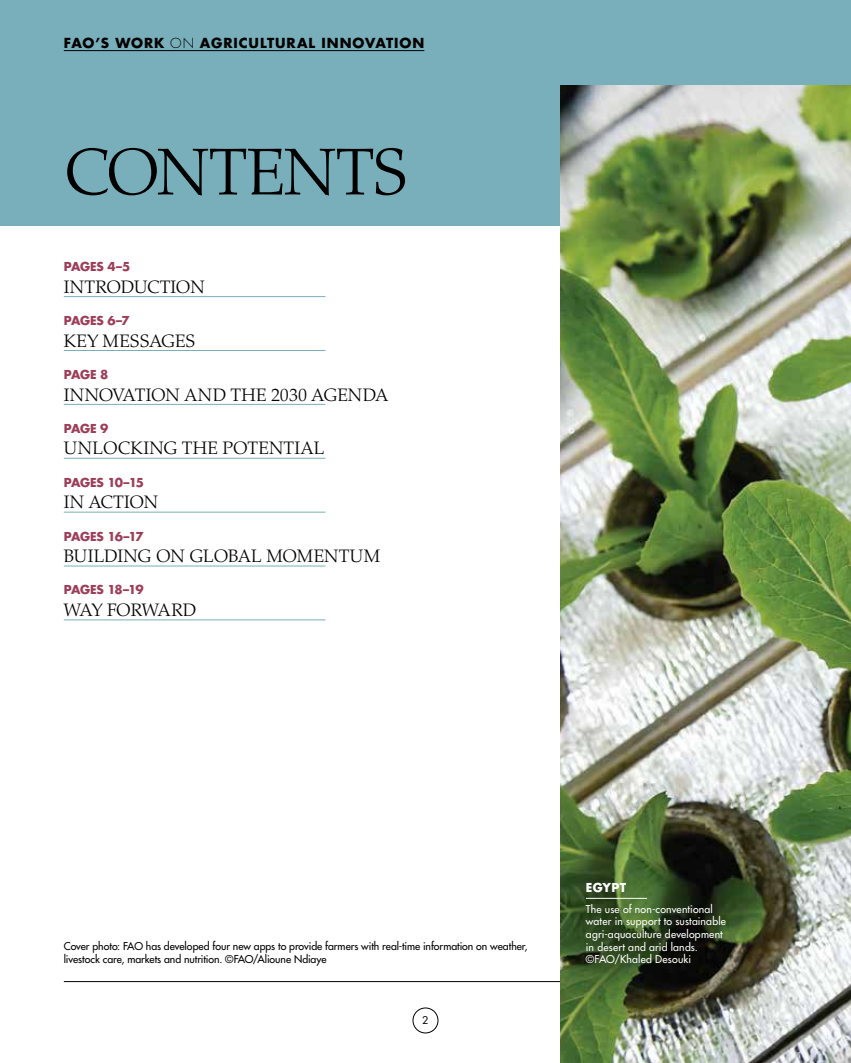
<style>
.page{position:relative;width:851px;height:1063px;background:#fff}
.page>*{position:absolute;margin:0;border:0;box-sizing:border-box;transform-origin:0 0}
.t1{font:300 66px "Palatino LT Std";letter-spacing:-.015em;color:#000}
.t2{font:300 18px "Palatino LT Std";letter-spacing:.005em;color:#000}
.t3{font:300 18px "Palatino LT Std";letter-spacing:-.015em;color:#000}
.t4{font:300 18px "Palatino LT Std";letter-spacing:.025em;color:#000}
.t5{font:700 13.5px "Futura Std";letter-spacing:.07em;color:#000}
.t6{font:700 12px "Futura Std";letter-spacing:-.06em;color:#9d3e59}
.t7{font:700 12px "Futura Std";color:#fff}
.t8{font:500 10.5px/12.6px "Futura Std";color:#000}
.t9{font:500 10.5px/12.6px "Futura Std";letter-spacing:.02em;color:#fff}
.t10{font:10.5px "Futura Std";color:#000}
.s1{font-weight:300}
</style>
<div class="page">
<div style="left:412px;top:1008px;width:26px;height:25px;border:1px solid #000;border-radius:50%"></div>
<hr style="left:64px;top:981px;width:723px;height:1px;background:#000">
<div style="left:0;top:0;width:850px;height:225px;background:#78afba"></div>
<img style="left:560px;top:85px;width:290px;height:978px">
<hr style="left:64px;top:296px;width:261px;height:1px;background:#78afba">
<hr style="left:64px;top:350px;width:261px;height:1px;background:#78afba">
<hr style="left:64px;top:404px;width:261px;height:1px;background:#78afba">
<hr style="left:64px;top:458px;width:261px;height:1px;background:#78afba">
<hr style="left:64px;top:512px;width:261px;height:1px;background:#78afba">
<hr style="left:64px;top:566px;width:261px;height:1px;background:#78afba">
<hr style="left:64px;top:620px;width:261px;height:1px;background:#78afba">
<hr style="left:586px;top:898px;width:61px;height:1px;background:#fff">
<hr style="left:64px;top:50px;width:360px;height:1px;background:#000">
<p class="t5" style="left:64px;top:34px;width:362px">FAO’S WORK <span class="s1">on</span> AGRICULTURAL INNOVATION</p>
<h1 class="t1" style="left:64px;top:134px;width:346px">CONTENTS</h1>
<p class="t6" style="left:64px;top:259px;width:68px">PAGES 4–5</p>
<h2 class="t3" style="left:64px;top:276px;width:142px">INTRODUCTION</h2>
<p class="t6" style="left:64px;top:313px;width:67px">PAGES 6–7</p>
<h2 class="t2" style="left:64px;top:330px;width:133px">KEY MESSAGES</h2>
<p class="t6" style="left:64px;top:366px;width:46px">PAGE 8</p>
<h2 class="t2" style="left:64px;top:384px;width:325px">INNOVATION AND THE 2030 AGENDA</h2>
<p class="t6" style="left:64px;top:420px;width:46px">PAGE 9</p>
<h2 class="t4" style="left:64px;top:438px;width:262px">UNLOCKING THE POTENTIAL</h2>
<p class="t6" style="left:64px;top:474px;width:82px">PAGES 10–15</p>
<h2 class="t2" style="left:64px;top:492px;width:96px">IN ACTION</h2>
<p class="t6" style="left:64px;top:528px;width:81px">PAGES 16–17</p>
<h2 class="t2" style="left:64px;top:546px;width:318px">BUILDING ON GLOBAL MOMENTUM</h2>
<p class="t6" style="left:64px;top:582px;width:81px">PAGES 18–19</p>
<h2 class="t3" style="left:64px;top:600px;width:134px">WAY FORWARD</h2>
<p class="t8" style="left:64px;top:940px;width:465px">Cover photo: FAO has developed four new apps to provide farmers with real-time information on weather, livestock care, markets and nutrition. ©FAO/Alioune Ndiaye</p>
<p class="t10" style="left:422px;top:1014px;width:8px">2</p>
<p class="t7" style="left:586px;top:879px;width:42px">EGYPT</p>
<p class="t9" style="left:586px;top:903px;width:142px">The use of non-conventional water in support to sustainable agri-aquaculture development in desert and arid lands. ©FAO/Khaled Desouki</p>
</div>
